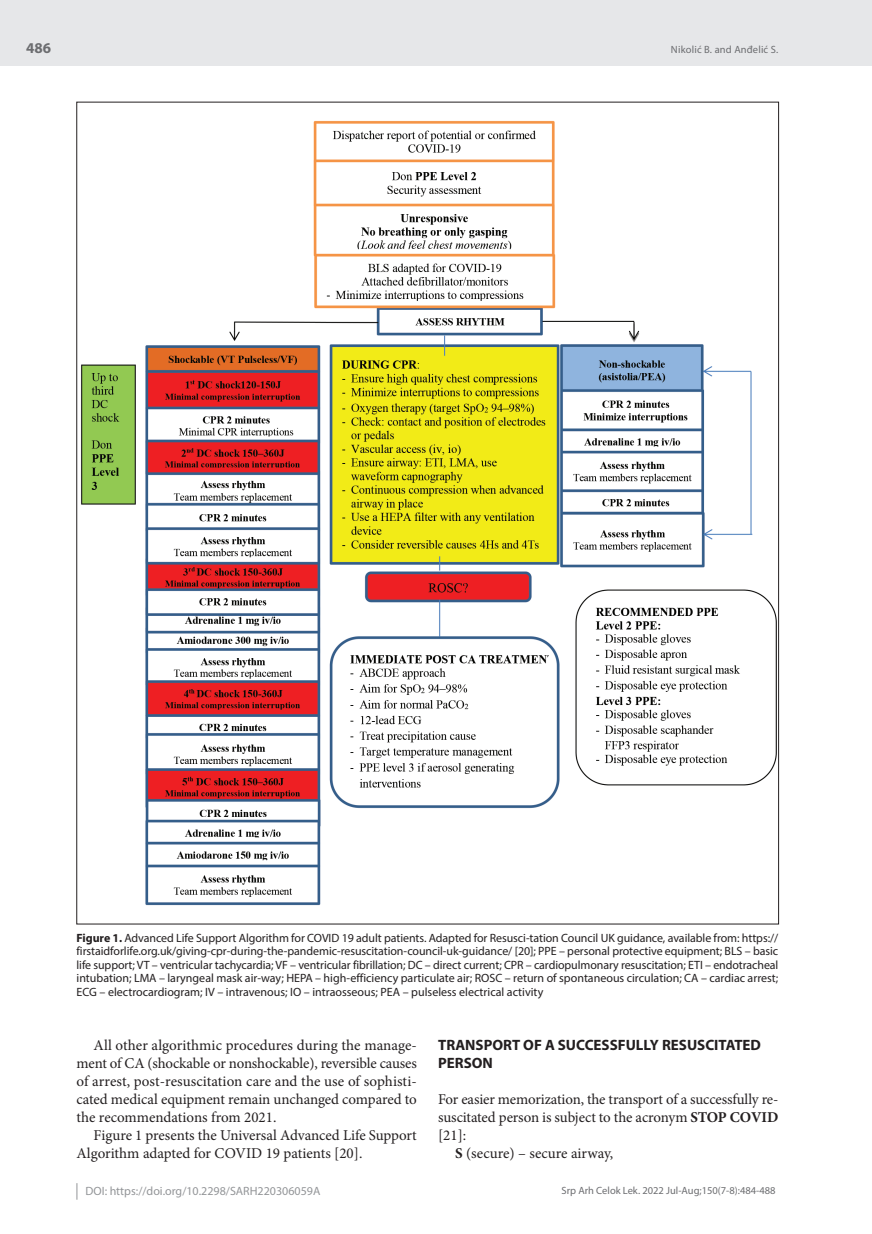
<style>
.page{position:relative;width:872px;height:1234px;background:#fff}
.page>*{position:absolute;margin:0;border:0;box-sizing:border-box;transform-origin:0 0}
.t1{font:15px/18px "Minion Pro";letter-spacing:-.005em;color:#231f20;text-align:justify}
.t2{font:700 15px/18px "Myriad Pro";color:#231f20}
.t3{font:700 15px "Myriad Pro";color:#6c6d70}
.t4{font:12px/13.5px "Myriad Pro";color:#231f20;text-align:justify}
.t5{font:12px "Myriad Pro";color:#939598}
.t6{font:10.5px "Myriad Pro";color:#6c6d70}
.s1{font-weight:700}
</style>
<div class="page">
<div style="left:0;top:0;width:872px;height:66px;background:#e6e7e9"></div>
<svg style="left:77px;top:1183px;width:1px;height:16px"></svg>
<img style="left:81px;top:120px;width:695px;height:786px">
<p class="t3" style="left:26px;top:38px;width:26px">486</p>
<p class="t6" style="left:671px;top:43px;width:109px">Nikolić B. and Anđelić S.</p>
<p class="t4" style="left:77px;top:930px;width:703px"><span class="s1">Figure 1.</span> Advanced Life Support Algorithm for COVID 19 adult patients. Adapted for Resusci-tation Council UK guidance, available from: https:// firstaidforlife.org.uk/giving-cpr-during-the-pandemic-resuscitation-council-uk-guidance/ [20]; PPE – personal protective equipment; BLS – basic life support; VT – ventricular tachycardia; VF – ventricular fibrillation; DC – direct current; CPR – cardiopulmonary resuscitation; ETI – endotracheal intubation; LMA – laryngeal mask air-way; HEPA – high-efficiency particulate air; ROSC – return of spontaneous circulation; CA – cardiac arrest; ECG – electrocardiogram; IV – intravenous; IO – intraosseous; PEA – pulseless electrical activity</p>
<p class="t1" style="left:77px;top:1036px;width:342px;text-indent:17px">All other algorithmic procedures during the manage&shy;ment of CA (shockable or nonshockable), reversible causes of arrest, post-resuscitation care and the use of sophisti&shy;cated medical equipment remain unchanged compared to the recommendations from 2021.</p>
<p class="t1" style="left:77px;top:1126px;width:342px;text-indent:17px">Figure 1 presents the Universal Advanced Life Support<br>Algorithm adapted for COVID 19 patients [20].</p>
<p class="t5" style="left:86px;top:1183px;width:236px">DOI: https://doi.org/10.2298/SARH220306059A</p>
<p class="t2" style="left:438px;top:1035px;width:324px">TRANSPORT OF A SUCCESSFULLY RESUSCITATED<br>PERSON</p>
<p class="t1" style="left:438px;top:1090px;width:342px">For easier memorization, the transport of a successfully re-</p>
<p class="t1" style="left:438px;top:1108px;width:342px">suscitated person is subject to the acronym <span class="s1">STOP COVID</span></p>
<p class="t1" style="left:438px;top:1126px;width:30px">[21]:</p>
<p class="t1" style="left:455px;top:1144px;width:160px"><span class="s1">S</span> (secure) – secure airway,</p>
<p class="t6" style="left:561px;top:1184px;width:216px">Srp Arh Celok Lek. 2022 Jul-Aug;150(7-8):484-488</p>
</div>
